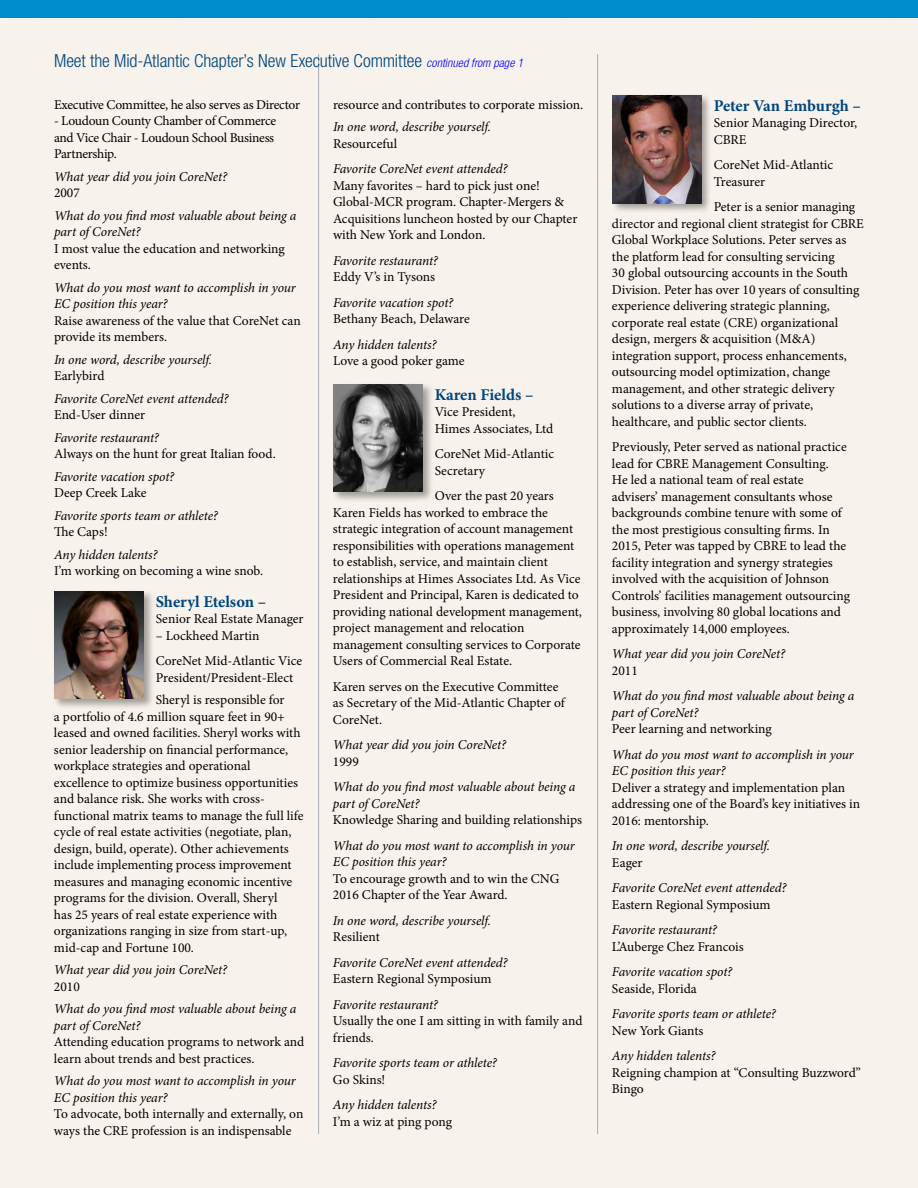
<style>
.page{position:relative;width:918px;height:1188px;background:#fff}
.page>*{position:absolute;margin:0;border:0;box-sizing:border-box;transform-origin:0 0}
.t1{font:300 condensed 18px "Helvetica Neue LT Std";letter-spacing:-.005em;color:#00467f}
.t2{font:700 16.5px "Minion Pro";letter-spacing:-.005em;color:#00467f}
.t3{font:13.5px/16.5px "Minion Pro";letter-spacing:-.005em;color:#000}
.t4{font:italic 13.5px/16.5px "Minion Pro";letter-spacing:-.01em;color:#000}
.s1{font-style:italic;font-size:12px;color:#00f}
</style>
<div class="page">
<div style="left:0;top:0;width:918px;height:18px;background:#008ccc"></div>
<div style="left:0;top:18px;width:918px;height:1170px;background:#f8f2ec"></div>
<hr style="left:318px;top:54px;width:1px;height:1080px;background:#b1b4b6">
<hr style="left:597px;top:54px;width:1px;height:1080px;background:#b1b4b6">
<div style="left:52px;top:589px;width:103px;height:121px;background:#000;opacity:.35"></div>
<img style="left:54px;top:591px;width:90px;height:108px">
<div style="left:331px;top:382px;width:103px;height:121px;background:#000;opacity:.35"></div>
<img style="left:333px;top:384px;width:90px;height:108px">
<div style="left:611px;top:94px;width:101px;height:120px;background:#000;opacity:.35"></div>
<img style="left:613px;top:95px;width:88px;height:108px">
<h1 class="t1" style="left:54px;top:50px;width:471px">Meet the Mid-Atlantic Chapter’s New Executive Committee <span class="s1">continued from page 1</span></h1>
<p class="t3" style="left:54px;top:96px;width:248px">Executive Committee, he also serves as Director</p>
<p class="t3" style="left:54px;top:113px;width:224px">- Loudoun County Chamber of Commerce and Vice Chair - Loudoun School Business<br>Partnership.</p>
<p class="t4" style="left:54px;top:168px;width:175px">What year did you join CoreNet?</p>
<p class="t3" style="left:54px;top:185px;width:27px">2007</p>
<p class="t4" style="left:54px;top:207px;width:244px">What do you find most valuable about being a part of CoreNet?</p>
<p class="t3" style="left:54px;top:240px;width:232px">I most value the education and networking events.</p>
<p class="t4" style="left:54px;top:279px;width:243px">What do you most want to accomplish in your<br>EC position this year?</p>
<p class="t3" style="left:54px;top:312px;width:248px">Raise awareness of the value that CoreNet can provide its members.</p>
<p class="t4" style="left:54px;top:351px;width:160px">In one word, describe yourself.</p>
<p class="t3" style="left:54px;top:368px;width:52px">Earlybird</p>
<p class="t4" style="left:54px;top:390px;width:176px">Favorite CoreNet event attended?</p>
<p class="t3" style="left:54px;top:407px;width:93px">End-User dinner</p>
<p class="t4" style="left:54px;top:429px;width:106px">Favorite restaurant?</p>
<p class="t3" style="left:54px;top:446px;width:223px">Always on the hunt for great Italian food.</p>
<p class="t4" style="left:54px;top:468px;width:122px">Favorite vacation spot?</p>
<p class="t3" style="left:54px;top:485px;width:94px">Deep Creek Lake</p>
<p class="t4" style="left:54px;top:507px;width:165px">Favorite sports team or athlete?</p>
<p class="t3" style="left:54px;top:524px;width:55px">The Caps!</p>
<p class="t4" style="left:54px;top:546px;width:105px">Any hidden talents?</p>
<p class="t3" style="left:54px;top:563px;width:211px">I’m working on becoming a wine snob.</p>
<p class="t2" style="left:156px;top:590px;width:112px">Sheryl Etelson –</p>
<p class="t3" style="left:156px;top:611px;width:149px">Senior Real Estate Manager</p>
<p class="t3" style="left:156px;top:623px;width:148px;line-height:25.5px">– Lockheed Martin<br>CoreNet Mid-Atlantic Vice</p>
<p class="t3" style="left:156px;top:666px;width:139px;line-height:22.5px">President/President-Elect<br>Sheryl is responsible for</p>
<p class="t3" style="left:54px;top:708px;width:251px">a portfolio of 4.6 million square feet in 90+ leased and owned facilities. Sheryl works with senior leadership on financial performance, workplace strategies and operational excellence to optimize business opportunities and balance risk. She works with cross&shy;functional matrix teams to manage the full life cycle of real estate activities (negotiate, plan, design, build, operate). Other achievements include implementing process improvement measures and managing economic incentive programs for the division. Overall, Sheryl<br>has 25 years of real estate experience with organizations ranging in size from start-up, mid-cap and Fortune 100.</p>
<p class="t4" style="left:54px;top:962px;width:175px">What year did you join CoreNet?</p>
<p class="t3" style="left:54px;top:978px;width:27px">2010</p>
<p class="t4" style="left:54px;top:1001px;width:244px">What do you find most valuable about being a part of CoreNet?</p>
<p class="t3" style="left:54px;top:1034px;width:252px">Attending education programs to network and learn about trends and best practices.</p>
<p class="t4" style="left:54px;top:1073px;width:243px">What do you most want to accomplish in your<br>EC position this year?</p>
<p class="t3" style="left:54px;top:1106px;width:251px">To advocate, both internally and externally, on ways the CRE profession is an indispensable</p>
<p class="t3" style="left:333px;top:96px;width:252px">resource and contributes to corporate mission.</p>
<p class="t4" style="left:333px;top:119px;width:160px">In one word, describe yourself.</p>
<p class="t3" style="left:333px;top:135px;width:66px">Resourceful</p>
<p class="t4" style="left:333px;top:161px;width:176px">Favorite CoreNet event attended?</p>
<p class="t3" style="left:333px;top:177px;width:246px">Many favorites – hard to pick just one!<br>Global-MCR program. Chapter-Mergers &amp; Acquisitions luncheon hosted by our Chapter with New York and London.</p>
<p class="t4" style="left:333px;top:252px;width:106px">Favorite restaurant?</p>
<p class="t3" style="left:333px;top:269px;width:104px">Eddy V’s in Tysons</p>
<p class="t4" style="left:333px;top:294px;width:122px">Favorite vacation spot?</p>
<p class="t3" style="left:333px;top:311px;width:138px">Bethany Beach, Delaware</p>
<p class="t4" style="left:333px;top:336px;width:105px">Any hidden talents?</p>
<p class="t3" style="left:333px;top:353px;width:133px">Love a good poker game</p>
<p class="t2" style="left:435px;top:383px;width:100px">Karen Fields –</p>
<p class="t3" style="left:435px;top:404px;width:120px">Vice President,<br>Himes Associates, Ltd</p>
<p class="t3" style="left:435px;top:446px;width:121px">CoreNet Mid-Atlantic<br>Secretary</p>
<p class="t3" style="left:333px;top:488px;width:251px;text-indent:102px">Over the past 20 years Karen Fields has worked to embrace the strategic integration of account management responsibilities with operations management to establish, service, and maintain client relationships at Himes Associates Ltd. As Vice President and Principal, Karen is dedicated to providing national development management, project management and relocation management consulting services to Corporate Users of Commercial Real Estate.</p>
<p class="t3" style="left:333px;top:678px;width:233px">Karen serves on the Executive Committee as Secretary of the Mid-Atlantic Chapter of<br>CoreNet.</p>
<p class="t4" style="left:333px;top:737px;width:175px">What year did you join CoreNet?</p>
<p class="t3" style="left:333px;top:753px;width:27px">1999</p>
<p class="t4" style="left:333px;top:779px;width:244px">What do you find most valuable about being a part of CoreNet?</p>
<p class="t3" style="left:333px;top:812px;width:251px">Knowledge Sharing and building relationships</p>
<p class="t4" style="left:333px;top:837px;width:243px">What do you most want to accomplish in your<br>EC position this year?</p>
<p class="t3" style="left:333px;top:870px;width:228px">To encourage growth and to win the CNG<br>2016 Chapter of the Year Award.</p>
<p class="t4" style="left:333px;top:912px;width:160px">In one word, describe yourself.</p>
<p class="t3" style="left:333px;top:929px;width:48px">Resilient</p>
<p class="t4" style="left:333px;top:954px;width:176px">Favorite CoreNet event attended?</p>
<p class="t3" style="left:333px;top:971px;width:160px">Eastern Regional Symposium</p>
<p class="t4" style="left:333px;top:996px;width:106px">Favorite restaurant?</p>
<p class="t3" style="left:333px;top:1013px;width:251px">Usually the one I am sitting in with family and friends.</p>
<p class="t4" style="left:333px;top:1055px;width:165px">Favorite sports team or athlete?</p>
<p class="t3" style="left:333px;top:1071px;width:54px">Go Skins!</p>
<p class="t4" style="left:333px;top:1097px;width:105px">Any hidden talents?</p>
<p class="t3" style="left:333px;top:1113px;width:121px">I’m a wiz at ping pong</p>
<p class="t2" style="left:714px;top:94px;width:149px">Peter Van Emburgh –</p>
<p class="t3" style="left:714px;top:115px;width:145px">Senior Managing Director,<br>CBRE</p>
<p class="t3" style="left:714px;top:157px;width:121px">CoreNet Mid-Atlantic<br>Treasurer</p>
<p class="t3" style="left:612px;top:199px;width:253px;text-indent:102px">Peter is a senior managing director and regional client strategist for CBRE Global Workplace Solutions. Peter serves as the platform lead for consulting servicing<br>30 global outsourcing accounts in the South Division. Peter has over 10 years of consulting experience delivering strategic planning, corporate real estate (CRE) organizational design, mergers &amp; acquisition (M&amp;A) integration support, process enhancements, outsourcing model optimization, change management, and other strategic delivery solutions to a diverse array of private, healthcare, and public sector clients.</p>
<p class="t3" style="left:612px;top:439px;width:240px">Previously, Peter served as national practice lead for CBRE Management Consulting.<br>He led a national team of real estate advisers’ management consultants whose backgrounds combine tenure with some of the most prestigious consulting firms. In 2015, Peter was tapped by CBRE to lead the facility integration and synergy strategies involved with the acquisition of Johnson Controls’ facilities management outsourcing business, involving 80 global locations and approximately 14,000 employees.</p>
<p class="t4" style="left:612px;top:646px;width:175px">What year did you join CoreNet?</p>
<p class="t3" style="left:612px;top:662px;width:27px">2011</p>
<p class="t4" style="left:612px;top:688px;width:244px">What do you find most valuable about being a part of CoreNet?</p>
<p class="t3" style="left:612px;top:721px;width:161px">Peer learning and networking</p>
<p class="t4" style="left:612px;top:746px;width:243px">What do you most want to accomplish in your<br>EC position this year?</p>
<p class="t3" style="left:612px;top:779px;width:250px">Deliver a strategy and implementation plan addressing one of the Board’s key initiatives in<br>2016: mentorship.</p>
<p class="t4" style="left:612px;top:838px;width:160px">In one word, describe yourself.</p>
<p class="t3" style="left:612px;top:854px;width:32px">Eager</p>
<p class="t4" style="left:612px;top:880px;width:176px">Favorite CoreNet event attended?</p>
<p class="t3" style="left:612px;top:896px;width:160px">Eastern Regional Symposium</p>
<p class="t4" style="left:612px;top:922px;width:106px">Favorite restaurant?</p>
<p class="t3" style="left:612px;top:938px;width:133px">L’Auberge Chez Francois</p>
<p class="t4" style="left:612px;top:964px;width:122px">Favorite vacation spot?</p>
<p class="t3" style="left:612px;top:980px;width:86px">Seaside, Florida</p>
<p class="t4" style="left:612px;top:1006px;width:165px">Favorite sports team or athlete?</p>
<p class="t3" style="left:612px;top:1022px;width:93px">New York Giants</p>
<p class="t4" style="left:612px;top:1048px;width:105px">Any hidden talents?</p>
<p class="t3" style="left:612px;top:1064px;width:250px">Reigning champion at “Consulting Buzzword”<br>Bingo</p>
</div>
